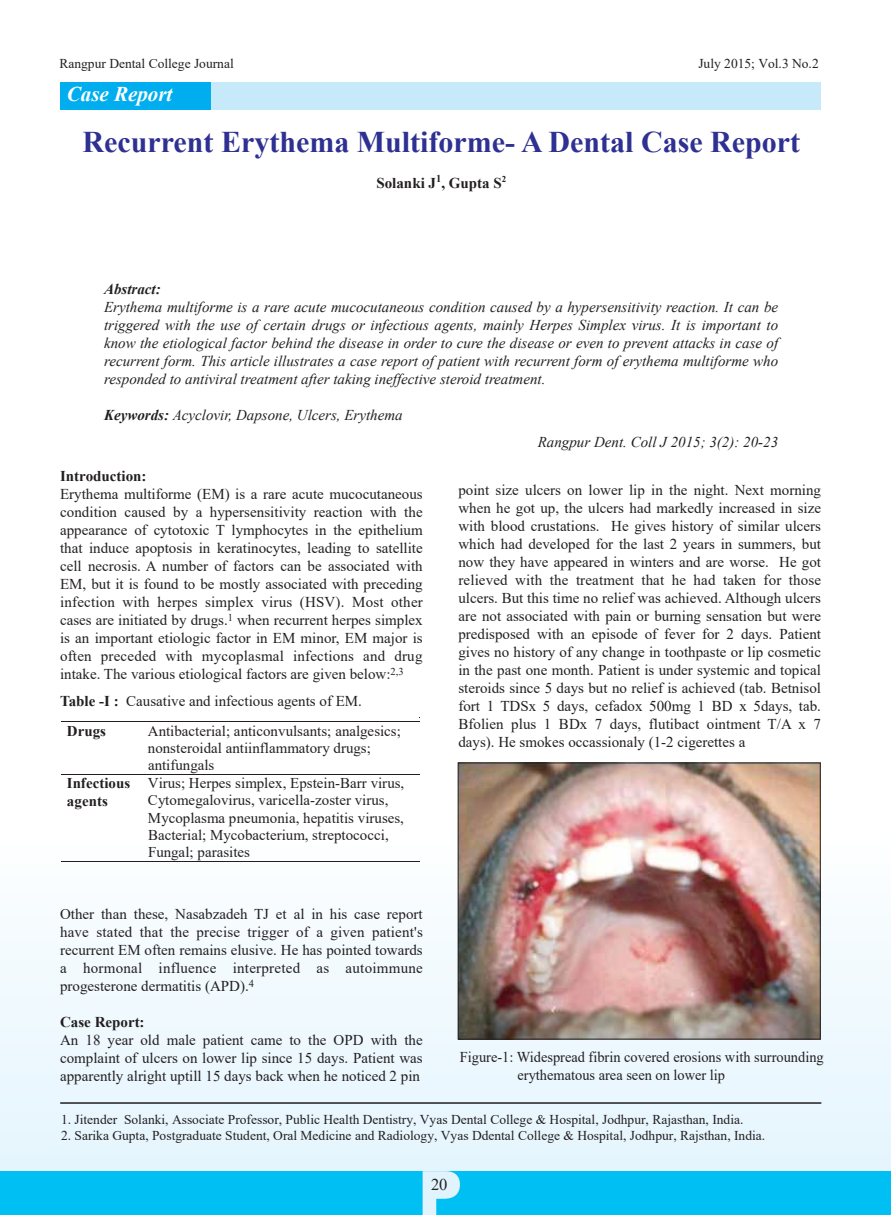
<style>
.page{position:relative;width:891px;height:1215px;background:#fff}
.page>*{position:absolute;margin:0;border:0;box-sizing:border-box;transform-origin:0 0}
.t1{font:700 30px "Times New Roman";color:#2e3092}
.t2{font:italic 700 21px "Times New Roman";color:#fff}
.t3{font:16.5px "Times New Roman";color:#231f20}
.t4{font:15px/18px "Times New Roman";color:#231f20;text-align:justify}
.t5{font:italic 15px/18px "Times New Roman";color:#231f20;text-align:justify}
.t6{font:15px/18px "Times New Roman";color:#231f20;scale:.96 1}
.t7{font:700 15px/17.2px "Times New Roman";color:#231f20}
.t8{font:italic 700 15px "Times New Roman";color:#231f20}
.t9{font:13.5px "Times New Roman";color:#231f20}
.s1{font-weight:700}
</style>
<div class="page">
<svg style="left:0;top:810px;width:890px;height:361px"></svg>
<div style="left:0;top:1171px;width:891px;height:44px;background:#00c0f3"></div>
<svg style="left:423px;top:1171px;width:37px;height:44px"></svg>
<div style="left:60px;top:82px;width:152px;height:28px;background:#00aeef"></div>
<div style="left:212px;top:82px;width:609px;height:28px;background:#c7eafb"></div>
<hr style="left:60px;top:1102px;width:761px;height:2px;background:#231f20">
<hr style="left:62px;top:721px;width:80px;height:1px;background:#231f20">
<hr style="left:143px;top:721px;width:277px;height:1px;background:#231f20">
<hr style="left:62px;top:774px;width:80px;height:1px;background:#231f20">
<hr style="left:143px;top:774px;width:277px;height:1px;background:#231f20">
<hr style="left:62px;top:861px;width:80px;height:1px;background:#231f20">
<hr style="left:143px;top:861px;width:277px;height:1px;background:#231f20">
<img style="left:460px;top:765px;width:359px;height:272px">
<div style="left:458px;top:763px;width:363px;height:276px;border:1px solid #231f20"></div>
<p class="t9" style="left:59px;top:54px;width:176px">Rangpur Dental College Journal</p>
<p class="t9" style="left:698px;top:54px;width:122px">July 2015; Vol.3 No.2</p>
<h2 class="t2" style="left:67px;top:79px;width:107px">Case Report</h2>
<h1 class="t1" style="left:83px;top:121px;width:719px">Recurrent Erythema Multiforme- A Dental Case Report</h1>
<p class="t7" style="left:376px;top:174px;width:131px">Solanki J<sup>1</sup>, Gupta S<sup>2</sup></p>
<p class="t8" style="left:104px;top:278px;width:58px">Abstract:</p>
<p class="t5" style="left:104px;top:297px;width:676px">Erythema multiforme is a rare acute mucocutaneous condition caused by a hypersensitivity reaction. It can be triggered with the use of certain drugs or infectious agents, mainly Herpes Simplex virus. It is important to know the etiological factor behind the disease in order to cure the disease or even to prevent attacks in case of recurrent form. This article illustrates a case report of patient with recurrent form of erythema multiforme who responded to antiviral treatment after taking ineffective steroid treatment.</p>
<p class="t5" style="left:104px;top:405px;width:300px"><span class="s1">Keywords:</span> Acyclovir, Dapsone, Ulcers, Erythema</p>
<p class="t5" style="left:538px;top:432px;width:242px">Rangpur Dent. Coll J 2015; 3(2): 20-23</p>
<p class="t7" style="left:60px;top:467px;width:88px">Introduction:</p>
<p class="t4" style="left:60px;top:485px;width:364px">Erythema multiforme (EM) is a rare acute mucocutaneous condition caused by a hypersensitivity reaction with the appearance of cytotoxic T lymphocytes in the epithelium that induce apoptosis in keratinocytes, leading to satellite cell necrosis. A number of factors can be associated with EM, but it is found to be mostly associated with preceding infection with herpes simplex virus (HSV). Most other cases are initiated by drugs.<sup>1</sup> when recurrent herpes simplex is an important etiologic factor in EM minor, EM major is often preceded with mycoplasmal infections and drug intake. The various etiological factors are given below:<sup>2,3</sup></p>
<p class="t4" style="left:60px;top:692px;width:303px"><span class="s1">Table -I :</span> Causative and infectious agents of EM.</p>
<p class="t7" style="left:67px;top:722px;width:41px">Drugs</p>
<p class="t4" style="left:148px;top:722px;width:254px;line-height:17.2px;text-align:left">Antibacterial; anticonvulsants; analgesics; nonsteroidal antiinflammatory drugs; antifungals</p>
<p class="t7" style="left:67px;top:774px;width:65px">Infectious agents</p>
<p class="t4" style="left:148px;top:774px;width:258px;line-height:17.2px;text-align:left">Virus; Herpes simplex, Epstein-Barr virus, Cytomegalovirus, varicella-zoster virus, Mycoplasma pneumonia, hepatitis viruses, Bacterial; Mycobacterium, streptococci, Fungal; parasites</p>
<p class="t4" style="left:60px;top:905px;width:364px">Other than these, Nasabzadeh TJ et al in his case report have stated that the precise trigger of a given patient's recurrent EM often remains elusive. He has pointed towards a hormonal influence interpreted as autoimmune progesterone dermatitis (APD).<sup>4</sup></p>
<p class="t7" style="left:60px;top:1013px;width:86px">Case Report:</p>
<p class="t4" style="left:60px;top:1031px;width:364px">An 18 year old male patient came to the OPD with the complaint of ulcers on lower lip since 15 days. Patient was apparently alright uptill 15 days back when he noticed 2 pin</p>
<p class="t4" style="left:458px;top:481px;width:364px">point size ulcers on lower lip in the night. Next morning when he got up, the ulcers had markedly increased in size with blood crustations. He gives history of similar ulcers which had developed for the last 2 years in summers, but now they have appeared in winters and are worse. He got relieved with the treatment that he had taken for those ulcers. But this time no relief was achieved. Although ulcers are not associated with pain or burning sensation but were predisposed with an episode of fever for 2 days. Patient gives no history of any change in toothpaste or lip cosmetic in the past one month. Patient is under systemic and topical steroids since 5 days but no relief is achieved (tab. Betnisol fort 1 TDSx 5 days, cefadox 500mg 1 BD x 5days, tab.<br>Bfolien plus 1 BDx 7 days, flutibact ointment T/A x 7 days). He smokes occassionaly (1-2 cigerettes a</p>
<p class="t6" style="left:518px;top:1047px;width:320px;text-indent:-58px">Figure-1: Widespread fibrin covered erosions with surrounding erythematous area seen on lower lip</p>
<p class="t9" style="left:61px;top:1110px;width:684px">1. Jitender Solanki, Associate Professor, Public Health Dentistry, Vyas Dental College &amp; Hospital, Jodhpur, Rajasthan, India.</p>
<p class="t9" style="left:61px;top:1126px;width:706px">2. Sarika Gupta, Postgraduate Student, Oral Medicine and Radiology, Vyas Ddental College &amp; Hospital, Jodhpur, Rajsthan, India.</p>
<p class="t3" style="left:431px;top:1173px;width:18px">20</p>
</div>
